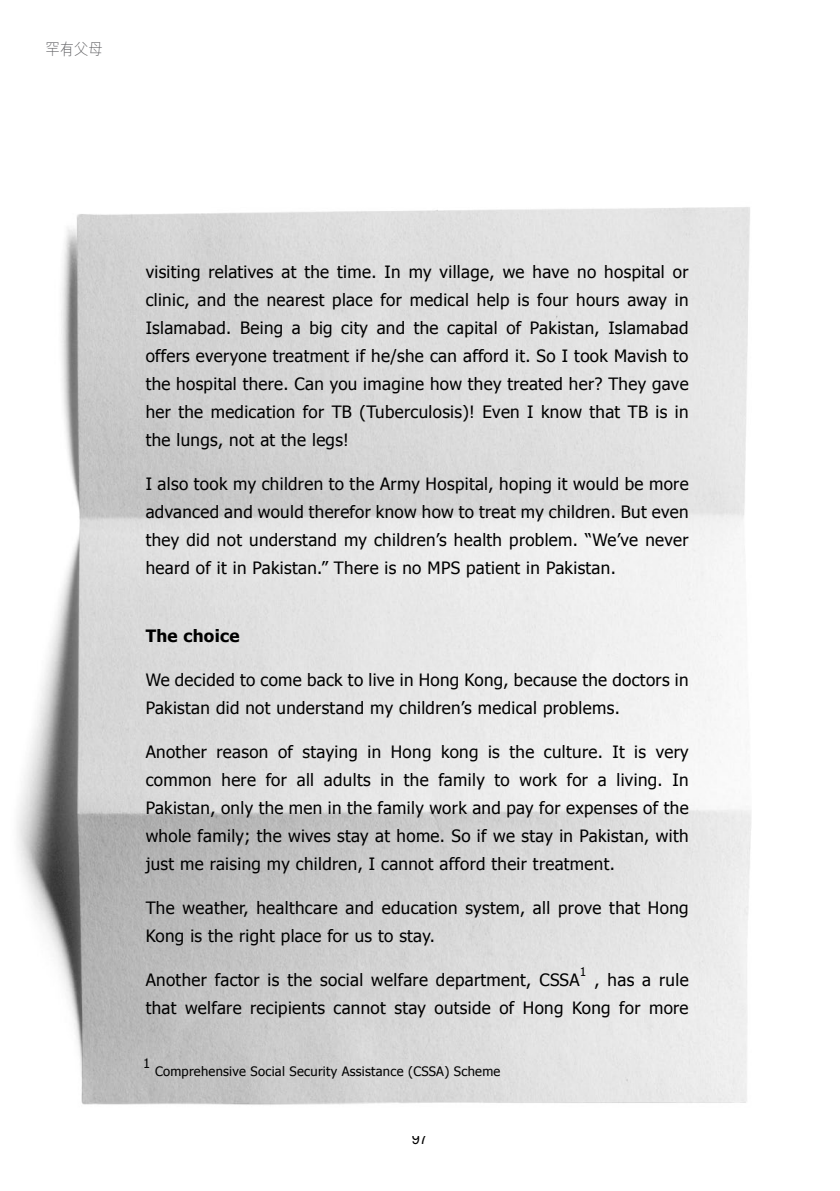
<style>
.page{position:relative;width:840px;height:1191px;background:#fff}
.page>*{position:absolute;margin:0;border:0;box-sizing:border-box;transform-origin:0 0}
.t1{font:17px/28px "Tahoma";letter-spacing:.02em;color:#000}
.t2{font:700 17px "Tahoma";letter-spacing:.02em;color:#000}
.c-bodytext{font:300 16px "M Hei HK";color:#646467;scale:.9 1}
.t3{font:500 16px "M Hei HK";color:#000;scale:.9 1}
.t4{font:13px "Tahoma";letter-spacing:.02em;color:#000}
.t5{font:12px "Tahoma";color:#000}
</style>
<div class="page">
<img style="left:17px;top:207px;width:734px;height:898px">
<p class="c-bodytext" style="left:45px;top:38px;width:65px">罕有父母</p>
<p class="t1" style="left:146px;top:257px;width:56px">visiting</p>
<p class="t1" style="left:208px;top:257px;width:66px">relatives</p>
<p class="t1" style="left:281px;top:257px;width:16px">at</p>
<p class="t1" style="left:304px;top:257px;width:26px">the</p>
<p class="t1" style="left:337px;top:257px;width:41px">time.</p>
<p class="t1" style="left:384px;top:257px;width:18px">In</p>
<p class="t1" style="left:408px;top:257px;width:24px">my</p>
<p class="t1" style="left:439px;top:257px;width:56px">village,</p>
<p class="t1" style="left:502px;top:257px;width:23px">we</p>
<p class="t1" style="left:532px;top:257px;width:38px">have</p>
<p class="t1" style="left:577px;top:257px;width:21px">no</p>
<p class="t1" style="left:604px;top:257px;width:62px">hospital</p>
<p class="t1" style="left:672px;top:257px;width:17px">or</p>
<p class="t1" style="left:146px;top:285px;width:46px">clinic,</p>
<p class="t1" style="left:197px;top:285px;width:30px">and</p>
<p class="t1" style="left:234px;top:285px;width:26px">the</p>
<p class="t1" style="left:266px;top:285px;width:59px">nearest</p>
<p class="t1" style="left:332px;top:285px;width:42px">place</p>
<p class="t1" style="left:380px;top:285px;width:23px">for</p>
<p class="t1" style="left:409px;top:285px;width:61px">medical</p>
<p class="t1" style="left:476px;top:285px;width:34px">help</p>
<p class="t1" style="left:517px;top:285px;width:13px">is</p>
<p class="t1" style="left:537px;top:285px;width:33px">four</p>
<p class="t1" style="left:576px;top:285px;width:45px">hours</p>
<p class="t1" style="left:627px;top:285px;width:41px">away</p>
<p class="t1" style="left:674px;top:285px;width:15px">in</p>
<p class="t1" style="left:506px;top:313px;width:16px">of</p>
<p class="t1" style="left:146px;top:313px;width:544px">Islamabad.<br>offers everyone treatment if he/she can afford it. So I took Mavish to the hospital there. Can you imagine how they treated her? They gave her the medication for TB (Tuberculosis)! Even I know that TB is in the lungs, not at the legs!</p>
<p class="t1" style="left:146px;top:469px;width:544px;text-align:justify">I also took my children to the Army Hospital, hoping it would be more advanced and would therefor know how to treat my children. But even they did not understand my children s’ health problem. “We’ve never heard of it in Pakistan.” There is no MPS patient in Pakistan.</p>
<p class="t1" style="left:309px;top:313px;width:25px">big</p>
<p class="t1" style="left:376px;top:313px;width:30px">and</p>
<p class="t1" style="left:413px;top:313px;width:26px">the</p>
<p class="t1" style="left:447px;top:313px;width:52px">capital</p>
<p class="t1" style="left:529px;top:313px;width:71px">Pakistan,</p>
<p class="t1" style="left:608px;top:313px;width:82px">Islamabad</p>
<p class="t1" style="left:240px;top:313px;width:45px">Being</p>
<p class="t1" style="left:341px;top:313px;width:28px">city</p>
<p class="t1" style="left:292px;top:313px;width:10px">a</p>
<p class="t2" style="left:146px;top:623px;width:95px">The choice</p>
<p class="t1" style="left:146px;top:665px;width:544px">We decided to come back to live in Hong Kong, because the doctors in<br>Pakistan did not understand my children s’ medical problems.</p>
<p class="t1" style="left:655px;top:737px;width:34px">very</p>
<p class="t1" style="left:278px;top:737px;width:16px">of</p>
<p class="t1" style="left:146px;top:737px;width:63px">Another</p>
<p class="t1" style="left:441px;top:737px;width:39px">kong</p>
<p class="t1" style="left:509px;top:737px;width:26px">the</p>
<p class="t1" style="left:543px;top:737px;width:60px">culture.</p>
<p class="t1" style="left:302px;top:737px;width:57px">staying</p>
<p class="t1" style="left:367px;top:737px;width:15px">in</p>
<p class="t1" style="left:488px;top:737px;width:13px">is</p>
<p class="t1" style="left:634px;top:737px;width:13px">is</p>
<p class="t1" style="left:390px;top:737px;width:42px">Hong</p>
<p class="t1" style="left:612px;top:737px;width:14px">It</p>
<p class="t1" style="left:216px;top:737px;width:53px">reason</p>
<p class="t1" style="left:265px;top:765px;width:23px">for</p>
<p class="t1" style="left:438px;top:765px;width:48px">family</p>
<p class="t1" style="left:566px;top:765px;width:23px">for</p>
<p class="t1" style="left:221px;top:765px;width:36px">here</p>
<p class="t1" style="left:296px;top:765px;width:19px">all</p>
<p class="t1" style="left:324px;top:765px;width:48px">adults</p>
<p class="t1" style="left:403px;top:765px;width:26px">the</p>
<p class="t1" style="left:519px;top:765px;width:39px">work</p>
<p class="t1" style="left:616px;top:765px;width:48px">living.</p>
<p class="t1" style="left:380px;top:765px;width:15px">in</p>
<p class="t1" style="left:672px;top:765px;width:18px">In</p>
<p class="t1" style="left:494px;top:765px;width:17px">to</p>
<p class="t1" style="left:146px;top:765px;width:544px">common<br>Pakistan, only the men in the family work and pay for expenses of the whole family; the wives stay at home. So if we stay in Pakistan, with just me raising my children I, cannot afford their treatment.</p>
<p class="t1" style="left:647px;top:893px;width:42px">Hong</p>
<p class="t1" style="left:597px;top:765px;width:10px">a</p>
<p class="t1" style="left:146px;top:893px;width:290px">The<br>Kong is the right place for us to stay.</p>
<p class="t1" style="left:182px;top:893px;width:67px">weather,</p>
<p class="t1" style="left:256px;top:893px;width:83px">healthcare</p>
<p class="t1" style="left:345px;top:893px;width:30px">and</p>
<p class="t1" style="left:381px;top:893px;width:77px">education</p>
<p class="t1" style="left:532px;top:893px;width:19px">all</p>
<p class="t1" style="left:609px;top:893px;width:32px">that</p>
<p class="t1" style="left:465px;top:893px;width:61px">system,</p>
<p class="t1" style="left:558px;top:893px;width:45px">prove</p>
<p class="t5" style="left:579px;top:963px;width:8px">1</p>
<p class="t1" style="left:215px;top:965px;width:46px">factor</p>
<p class="t1" style="left:371px;top:965px;width:58px">welfare</p>
<p class="t1" style="left:146px;top:965px;width:63px">Another</p>
<p class="t1" style="left:658px;top:965px;width:31px">rule</p>
<p class="t1" style="left:287px;top:965px;width:26px">the</p>
<p class="t1" style="left:320px;top:965px;width:45px">social</p>
<p class="t1" style="left:435px;top:965px;width:97px">department,</p>
<p class="t1" style="left:607px;top:965px;width:28px">has</p>
<p class="t1" style="left:539px;top:965px;width:42px">CSSA</p>
<p class="t1" style="left:267px;top:965px;width:13px">is</p>
<p class="t1" style="left:642px;top:965px;width:10px">a</p>
<p class="t1" style="left:594px;top:965px;width:7px">,</p>
<p class="t1" style="left:146px;top:993px;width:32px">that</p>
<p class="t1" style="left:185px;top:993px;width:58px">welfare</p>
<p class="t1" style="left:250px;top:993px;width:76px">recipients</p>
<p class="t1" style="left:333px;top:993px;width:54px">cannot</p>
<p class="t1" style="left:394px;top:993px;width:33px">stay</p>
<p class="t1" style="left:434px;top:993px;width:58px">outside</p>
<p class="t1" style="left:499px;top:993px;width:16px">of</p>
<p class="t1" style="left:522px;top:993px;width:42px">Hong</p>
<p class="t1" style="left:571px;top:993px;width:40px">Kong</p>
<p class="t1" style="left:619px;top:993px;width:23px">for</p>
<p class="t1" style="left:648px;top:993px;width:41px">more</p>
<p class="t4" style="left:143px;top:1054px;width:9px">1</p>
<p class="t4" style="left:155px;top:1062px;width:347px">Comprehensive Social Security Assistance (CSSA) Scheme</p>
<p class="t3" style="left:412px;top:1126px;width:19px">97</p>
</div>
